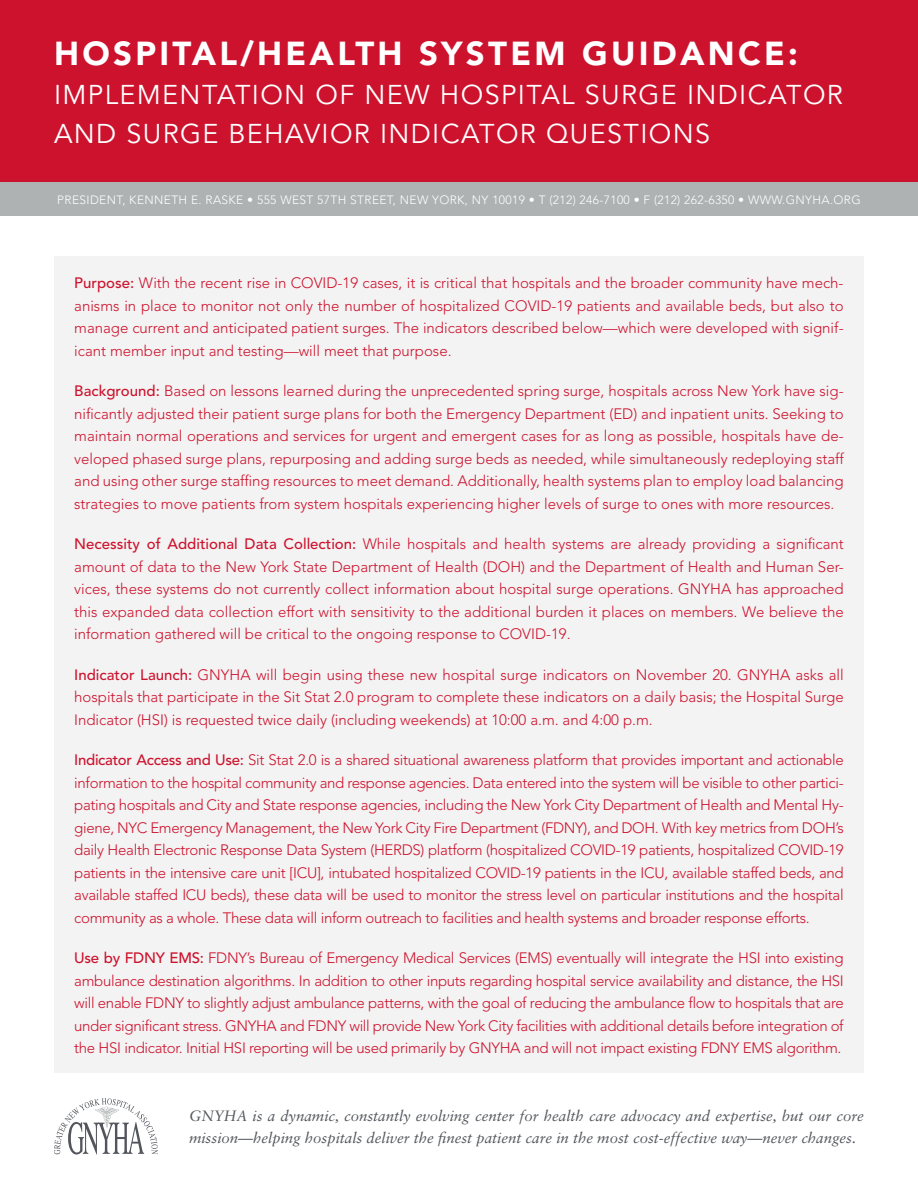
<style>
.page{position:relative;width:918px;height:1188px;background:#fff}
.page>*{position:absolute;margin:0;border:0;box-sizing:border-box;transform-origin:0 0}
.t1{font:900 33px "Avenir LT Std";letter-spacing:.1em;color:#fff}
.t2{font:27px/39px "Avenir LT Std";letter-spacing:.05em;color:#fff}
.t3{font:300 15px/22.5px "Avenir LT Std";color:#cd122d;text-align:justify}
.t4{font:italic 15px/22.5px "Sabon LT Std";color:#52555b}
.t5{font:300 12px "Avenir LT Std";letter-spacing:.03em;color:#fff}
.s1{font-weight:500}
</style>
<div class="page">
<svg style="left:54px;top:1098px;width:104px;height:57px"></svg>
<div style="left:0;top:0;width:918px;height:186px;background:#cd122d"></div>
<div style="left:0;top:182px;width:918px;height:34px;background:#aeb2b3"></div>
<div style="left:54px;top:256px;width:810px;height:817px;background:#f3f3f3"></div>
<h1 class="t1" style="left:54px;top:33px;width:745px">HOSPITAL/HEALTH SYSTEM GUIDANCE:</h1>
<h2 class="t2" style="left:54px;top:76px;width:790px">IMPLEMENTATION OF NEW HOSPITAL SURGE INDICATOR<br>AND SURGE BEHAVIOR INDICATOR QUESTIONS</h2>
<p class="t5" style="left:57px;top:192px;width:805px">PRESIDENT, KENNETH E. RASKE • 555 WEST 57TH STREET, NEW YORK, NY 10019 • T (212) 246-7100 • F (212) 262-6350 • WWW.GNYHA.ORG</p>
<p class="t3" style="left:74px;top:272px;width:771px"><span class="s1">Purpose:</span> With the recent rise in COVID-19 cases, it is critical that hospitals and the broader community have mech&shy;anisms in place to monitor not only the number of hospitalized COVID-19 patients and available beds, but also to manage current and anticipated patient surges. The indicators described below—which were developed with signif&shy;icant member input and testing—will meet that purpose.</p>
<p class="t3" style="left:74px;top:380px;width:771px"><span class="s1">Background:</span> Based on lessons learned during the unprecedented spring surge, hospitals across New York have sig&shy;nificantly adjusted their patient surge plans for both the Emergency Department (ED) and inpatient units. Seeking to maintain normal operations and services for urgent and emergent cases for as long as possible, hospitals have de&shy;veloped phased surge plans, repurposing and adding surge beds as needed, while simultaneously redeploying staff and using other surge staffing resources to meet demand. Additionally, health systems plan to employ load balancing strategies to move patients from system hospitals experiencing higher levels of surge to ones with more resources.</p>
<p class="t3" style="left:74px;top:533px;width:771px"><span class="s1">Necessity of Additional Data Collection:</span> While hospitals and health systems are already providing a significant amount of data to the New York State Department of Health (DOH) and the Department of Health and Human Ser&shy;vices, these systems do not currently collect information about hospital surge operations. GNYHA has approached this expanded data collection effort with sensitivity to the additional burden it places on members. We believe the information gathered will be critical to the ongoing response to COVID-19.</p>
<p class="t3" style="left:74px;top:663px;width:771px"><span class="s1">Indicator Launch:</span> GNYHA will begin using these new hospital surge indicators on November 20. GNYHA asks all hospitals that participate in the Sit Stat 2.0 program to complete these indicators on a daily basis; the Hospital Surge Indicator (HSI) is requested twice daily (including weekends) at 10:00 a.m. and 4:00 p.m.</p>
<p class="t3" style="left:74px;top:749px;width:771px"><span class="s1">Indicator Access and Use:</span> Sit Stat 2.0 is a shared situational awareness platform that provides important and actionable information to the hospital community and response agencies. Data entered into the system will be visible to other partici&shy;pating hospitals and City and State response agencies, including the New York City Department of Health and Mental Hy&shy;giene, NYC Emergency Management, the New York City Fire Department (FDNY), and DOH. With key metrics from DOH’s daily Health Electronic Response Data System (HERDS) platform (hospitalized COVID-19 patients, hospitalized COVID-19 patients in the intensive care unit [ICU], intubated hospitalized COVID-19 patients in the ICU, available staffed beds, and available staffed ICU beds), these data will be used to monitor the stress level on particular institutions and the hospital community as a whole. These data will inform outreach to facilities and health systems and broader response efforts.</p>
<p class="t3" style="left:74px;top:947px;width:771px"><span class="s1">Use by FDNY EMS:</span> FDNY’s Bureau of Emergency Medical Services (EMS) eventually will integrate the HSI into existing ambulance destination algorithms. In addition to other inputs regarding hospital service availability and distance, the HSI will enable FDNY to slightly adjust ambulance patterns, with the goal of reducing the ambulance flow to hospitals that are under significant stress. GNYHA and FDNY will provide New York City facilities with additional details before integration of the HSI indicator. Initial HSI reporting will be used primarily by GNYHA and will not impact existing FDNY EMS algorithm.</p>
<p class="t4" style="left:189px;top:1104px;width:676px">GNYHA is a dynamic, constantly evolving center for health care advocacy and expertise, but our core mission—helping hospitals deliver the finest patient care in the most cost-effective way—never changes.</p>
</div>
